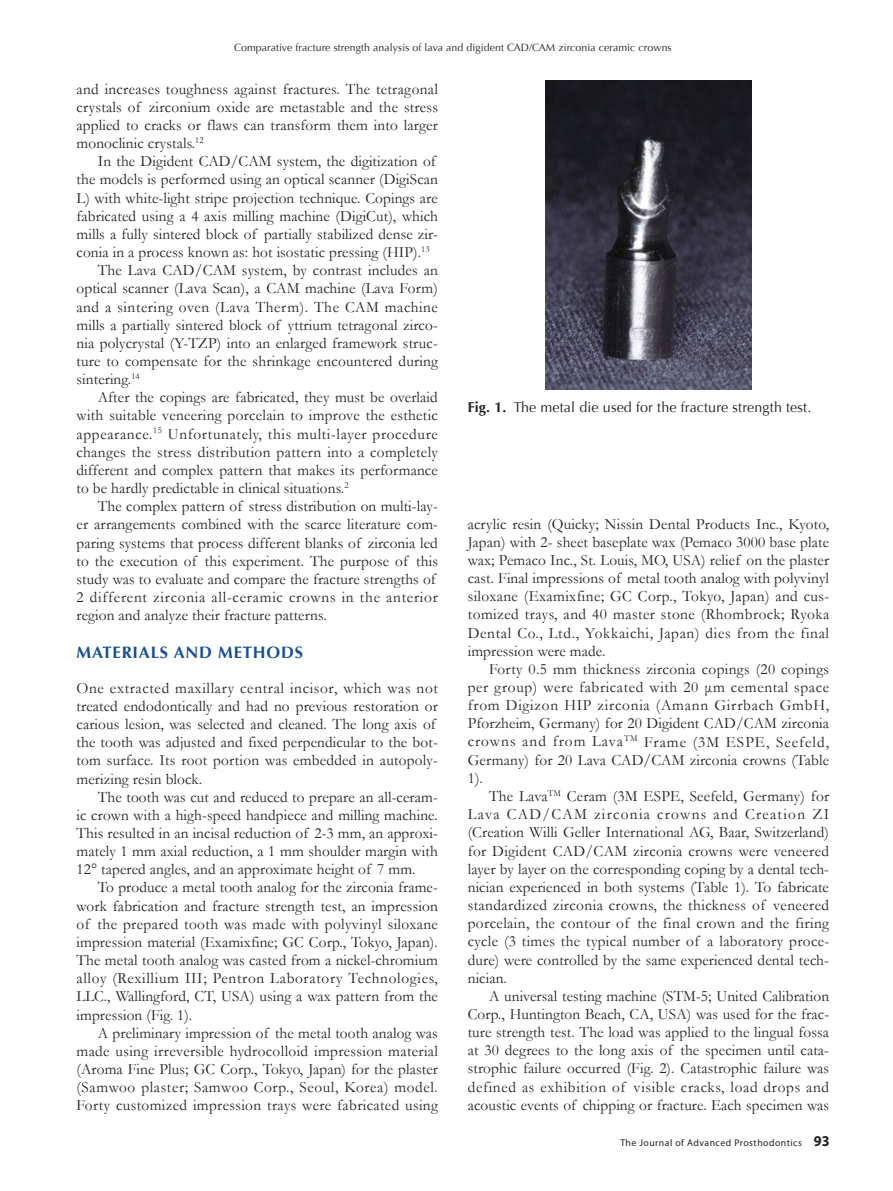
<style>
.page{position:relative;width:893px;height:1191px;background:#fff}
.page>*{position:absolute;margin:0;border:0;box-sizing:border-box;transform-origin:0 0}
.t1{font:700 16.5px "Optima";letter-spacing:.05em;color:#154e9b}
.t2{font:15.75px/18.1px "Garamond";letter-spacing:.01em;color:#231f20;text-align:justify}
.t3{font:15.75px "Garamond";letter-spacing:.045em;color:#231f20}
.t4{font:15.75px "Garamond";letter-spacing:.05em;color:#231f20}
.t5{font:15.75px "Garamond";letter-spacing:.035em;color:#231f20}
.t6{font:14.25px "Optima";letter-spacing:.01em;color:#231f20}
.t7{font:10.5px "Optima";letter-spacing:.01em;color:#231f20}
.t8{font:9.75px "Myriad Pro";letter-spacing:.05em;color:#231f20}
.s1{font-weight:700}
.s2{font-weight:700;font-size:15px}
</style>
<div class="page">
<img style="left:546px;top:81px;width:205px;height:309px">
<p class="t7" style="left:234px;top:42px;width:439px">Comparative fracture strength analysis of lava and digident CAD/CAM zirconia ceramic crowns</p>
<p class="t2" style="left:77px;top:79px;width:363px">and increases toughness against fractures. The tetragonal crystals of zirconium oxide are metastable and the stress applied to cracks or flaws can transform them into larger monoclinic crystals.<sup>12</sup></p>
<p class="t2" style="left:98px;top:152px;width:340px">In the Digident CAD/CAM system, the digitization of</p>
<p class="t2" style="left:77px;top:170px;width:363px">the models is performed using an optical scanner (DigiScan</p>
<p class="t2" style="left:77px;top:188px;width:363px">L) with white-light stripe projection technique. Copings are</p>
<p class="t2" style="left:77px;top:206px;width:363px">fabricated using a 4 axis milling machine (DigiCut), which</p>
<p class="t2" style="left:77px;top:224px;width:363px">mills a fully sintered block of partially stabilized dense zir-</p>
<p class="t2" style="left:77px;top:243px;width:355px">conia in a process known as: hot isostatic pressing (HIP).<sup>13</sup></p>
<p class="t2" style="left:98px;top:261px;width:342px">The Lava CAD/CAM system, by contrast includes an</p>
<p class="t2" style="left:77px;top:279px;width:363px">optical scanner (Lava Scan), a CAM machine (Lava Form)</p>
<p class="t5" style="left:77px;top:296px;width:363px">and a sintering oven (Lava Therm). The CAM machine</p>
<p class="t2" style="left:77px;top:315px;width:363px">mills a partially sintered block of yttrium tetragonal zirco-</p>
<p class="t2" style="left:77px;top:333px;width:363px">nia polycrystal (Y-TZP) into an enlarged framework struc-</p>
<p class="t2" style="left:77px;top:351px;width:363px">ture to compensate for the shrinkage encountered during</p>
<p class="t2" style="left:77px;top:370px;width:65px">sintering.<sup>14</sup></p>
<p class="t2" style="left:98px;top:388px;width:341px">After the copings are fabricated, they must be overlaid</p>
<p class="t2" style="left:77px;top:406px;width:363px">with suitable veneering porcelain to improve the esthetic</p>
<p class="t3" style="left:77px;top:423px;width:363px">appearance.<sup>15</sup> Unfortunately, this multi-layer procedure</p>
<p class="t2" style="left:77px;top:442px;width:363px">changes the stress distribution pattern into a completely</p>
<p class="t2" style="left:77px;top:460px;width:363px">different and complex pattern that makes its performance</p>
<p class="t2" style="left:77px;top:478px;width:274px">to be hardly predictable in clinical situations.<sup>2</sup></p>
<p class="t2" style="left:98px;top:497px;width:342px">The complex pattern of stress distribution on multi-lay-</p>
<p class="t2" style="left:77px;top:515px;width:363px">er arrangements combined with the scarce literature com-</p>
<p class="t2" style="left:77px;top:533px;width:363px">paring systems that process different blanks of zirconia led</p>
<p class="t2" style="left:77px;top:551px;width:363px">to the execution of this experiment. The purpose of this</p>
<p class="t2" style="left:77px;top:569px;width:361px">study was to evaluate and compare the fracture strengths of</p>
<p class="t4" style="left:77px;top:586px;width:363px">2 different zirconia all-ceramic crowns in the anterior</p>
<p class="t2" style="left:77px;top:606px;width:252px">region and analyze their fracture patterns.</p>
<p class="t1" style="left:77px;top:642px;width:228px">MATERIALS AND METHODS</p>
<p class="t2" style="left:77px;top:678px;width:363px;text-align:left">One extracted maxillary central incisor, which was not treated endodontically and had no previous restoration or carious lesion, was selected and cleaned. The long axis of the tooth was adjusted and fixed perpendicular to the bot&shy;tom surface. Its root portion was embedded in autopoly&shy;merizing resin block.</p>
<p class="t2" style="left:77px;top:787px;width:363px;text-indent:21px">The tooth was cut and reduced to prepare an all-ceram&shy;ic crown with a high-speed handpiece and milling machine.<br>This resulted in an incisal reduction of 2-3 mm, an approxi&shy;mately 1 mm axial reduction, a 1 mm shoulder margin with 12° tapered angles, and an approximate height of 7 mm.</p>
<p class="t2" style="left:77px;top:878px;width:363px;text-indent:21px">To produce a metal tooth analog for the zirconia frame&shy;work fabrication and fracture strength test, an impression of the prepared tooth was made with polyvinyl siloxane impression material (Examixfine; GC Corp., Tokyo, Japan).<br>The metal tooth analog was casted from a nickel-chromium alloy (Rexillium III; Pentron Laboratory Technologies, LLC., Wallingford, CT, USA) using a wax pattern from the impression (Fig. 1).</p>
<p class="t2" style="left:77px;top:1023px;width:363px;text-indent:21px">A preliminary impression of the metal tooth analog was made using irreversible hydrocolloid impression material (Aroma Fine Plus; GC Corp., Tokyo, Japan) for the plaster (Samwoo plaster; Samwoo Corp., Seoul, Korea) model.<br>Forty customized impression trays were fabricated using</p>
<p class="t6" style="left:468px;top:399px;width:345px"><span class="s1">Fig. 1.</span> The metal die used for the fracture strength test.</p>
<p class="t2" style="left:468px;top:514px;width:363px">acrylic resin (Quicky; Nissin Dental Products Inc., Kyoto, Japan) with 2- sheet baseplate wax (Pemaco 3000 base plate wax; Pemaco Inc., St. Louis, MO, USA) relief on the plaster cast. Final impressions of metal tooth analog with polyvinyl siloxane (Examixfine; GC Corp., Tokyo, Japan) and cus&shy;tomized trays, and 40 master stone (Rhombrock; Ryoka Dental Co., Ltd., Yokkaichi, Japan) dies from the final impression were made.</p>
<p class="t2" style="left:468px;top:659px;width:363px;text-indent:21px">Forty 0.5 mm thickness zirconia copings (20 copings per group) were fabricated with 20 μm cemental space from Digizon HIP zirconia (Amann Girrbach GmbH, Pforzheim, Germany) for 20 Digident CAD/CAM zirconia crowns and from Lava<sup>TM</sup> Frame (3M ESPE, Seefeld, Germany) for 20 Lava CAD/CAM zirconia crowns (Table 1).</p>
<p class="t2" style="left:468px;top:786px;width:363px;text-indent:21px">The Lava<sup>TM</sup> Ceram (3M ESPE, Seefeld, Germany) for Lava CAD/CAM zirconia crowns and Creation ZI (Creation Willi Geller International AG, Baar, Switzerland) for Digident CAD/CAM zirconia crowns were veneered layer by layer on the corresponding coping by a dental tech&shy;nician experienced in both systems (Table 1). To fabricate standardized zirconia crowns, the thickness of veneered porcelain, the contour of the final crown and the firing cycle (3 times the typical number of a laboratory proce&shy;dure) were controlled by the same experienced dental tech&shy;nician.</p>
<p class="t2" style="left:468px;top:986px;width:363px;text-indent:21px">A universal testing machine (STM-5; United Calibration Corp., Huntington Beach, CA, USA) was used for the frac&shy;ture strength test. The load was applied to the lingual fossa at 30 degrees to the long axis of the specimen until cata&shy;strophic failure occurred (Fig. 2). Catastrophic failure was defined as exhibition of visible cracks, load drops and acoustic events of chipping or fracture. Each specimen was</p>
<p class="t8" style="left:620px;top:1136px;width:211px">The Journal of Advanced Prosthodontics <span class="s2">93</span></p>
</div>
